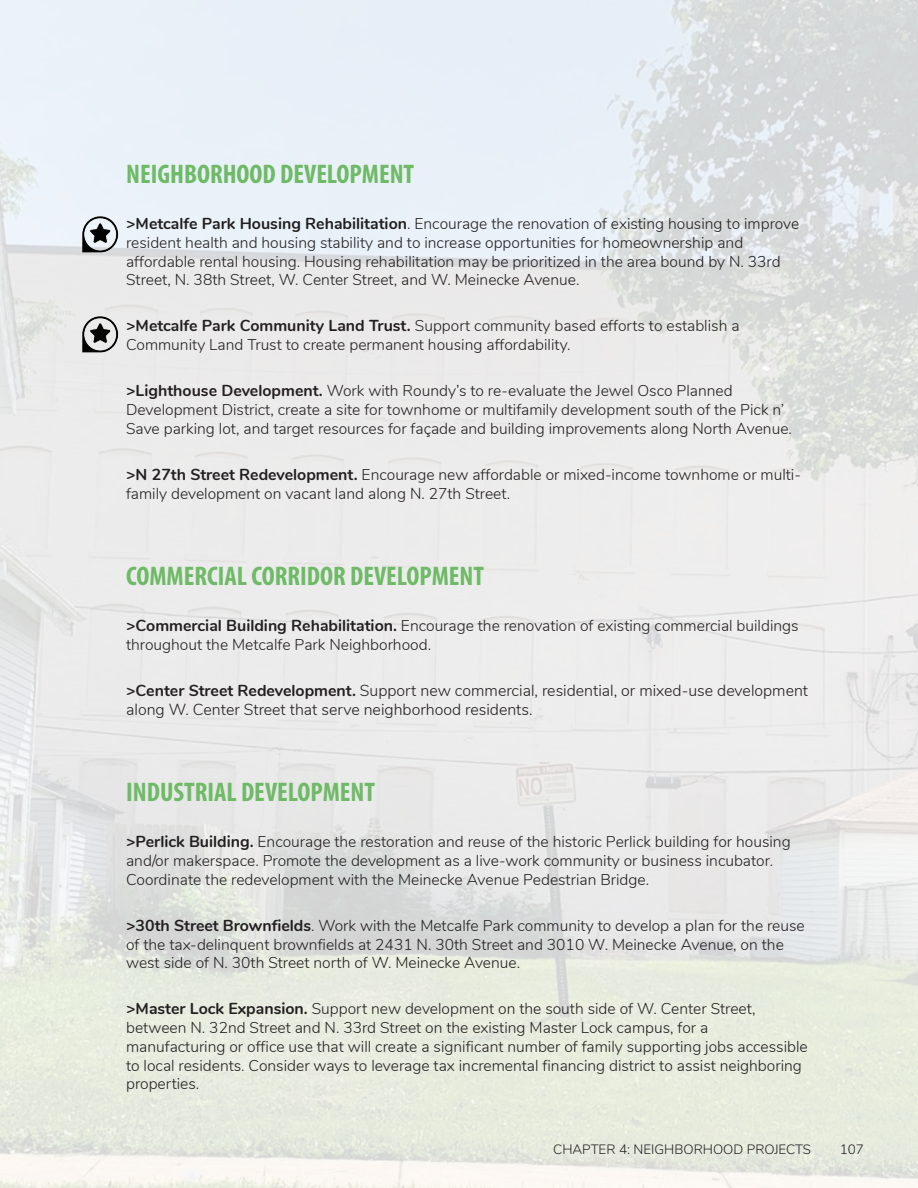
<style>
.page{position:relative;width:918px;height:1188px;background:#fff}
.page>*{position:absolute;margin:0;border:0;box-sizing:border-box;transform-origin:0 0}
.t1{font:700 condensed 27px "Myriad Pro";color:#6eba66}
.t2{font:300 15.9px/19px "Nunito";color:#231f20}
.t3{font:300 15.6px/18.8px "Nunito";color:#231f20}
.t4{font:300 13.5px "Nunito";color:#231f20}
.s1{font-weight:700;font-size:15.9px}
.s2{font-weight:700}
</style>
<div class="page">
<img style="left:0;top:0;width:918px;height:1188px">
<img style="left:78px;top:216px;width:44px;height:37px">
<img style="left:78px;top:316px;width:44px;height:37px">
<h1 class="t1" style="left:126px;top:157px;width:290px">NEIGHBORHOOD DEVELOPMENT</h1>
<p class="t3" style="left:126px;top:214px;width:675px"><span class="s1">&gt;Metcalfe Park Housing Rehabilitation</span>. Encourage the renovation of existing housing to improve resident health and housing stability and to increase opportunities for homeownership and affordable rental housing. Housing rehabilitation may be prioritized in the area bound by N. 33rd Street, N. 38th Street, W. Center Street, and W. Meinecke Avenue.</p>
<p class="t3" style="left:126px;top:316px;width:615px"><span class="s1">&gt;Metcalfe Park Community Land Trust.</span> Support community based efforts to establish a<br>Community Land Trust to create permanent housing affordability.</p>
<p class="t3" style="left:126px;top:381px;width:667px"><span class="s1">&gt;Lighthouse Development.</span> Work with Roundy’s to re-evaluate the Jewel Osco Planned<br>Development District, create a site for townhome or multifamily development south of the Pick n’<br>Save parking lot, and target resources for façade and building improvements along North Avenue.</p>
<p class="t3" style="left:126px;top:464px;width:676px"><span class="s1">&gt;N 27th Street Redevelopment.</span> Encourage new affordable or mixed-income townhome or multi&shy;family development on vacant land along N. 27th Street.</p>
<h1 class="t1" style="left:126px;top:559px;width:360px">COMMERCIAL CORRIDOR DEVELOPMENT</h1>
<p class="t3" style="left:126px;top:615px;width:674px"><span class="s1">&gt;Commercial Building Rehabilitation.</span> Encourage the renovation of existing commercial buildings throughout the Metcalfe Park Neighborhood.</p>
<p class="t2" style="left:126px;top:680px;width:684px"><span class="s2">&gt;Center Street Redevelopment.</span> Support new commercial, residential, or mixed-use development along W. Center Street that serve neighborhood residents.</p>
<h1 class="t1" style="left:126px;top:775px;width:250px">INDUSTRIAL DEVELOPMENT</h1>
<p class="t3" style="left:126px;top:832px;width:666px"><span class="s1">&gt;Perlick Building.</span> Encourage the restoration and reuse of the historic Perlick building for housing and/or makerspace. Promote the development as a live-work community or business incubator.<br>Coordinate the redevelopment with the Meinecke Avenue Pedestrian Bridge.</p>
<p class="t3" style="left:126px;top:915px;width:680px"><span class="s1">&gt;30th Street Brownfields</span>. Work with the Metcalfe Park community to develop a plan for the reuse of the tax-delinquent brownfields at 2431 N. 30th Street and 3010 W. Meinecke Avenue, on the west side of N. 30th Street north of W. Meinecke Avenue.</p>
<p class="t3" style="left:126px;top:999px;width:683px"><span class="s1">&gt;Master Lock Expansion.</span> Support new development on the south side of W. Center Street, between N. 32nd Street and N. 33rd Street on the existing Master Lock campus, for a manufacturing or office use that will create a significant number of family supporting jobs accessible to local residents. Consider ways to leverage tax incremental financing district to assist neighboring properties.</p>
<p class="t4" style="left:553px;top:1139px;width:259px">CHAPTER 4: NEIGHBORHOOD PROJECTS</p>
<p class="t4" style="left:840px;top:1139px;width:26px">107</p>
</div>
